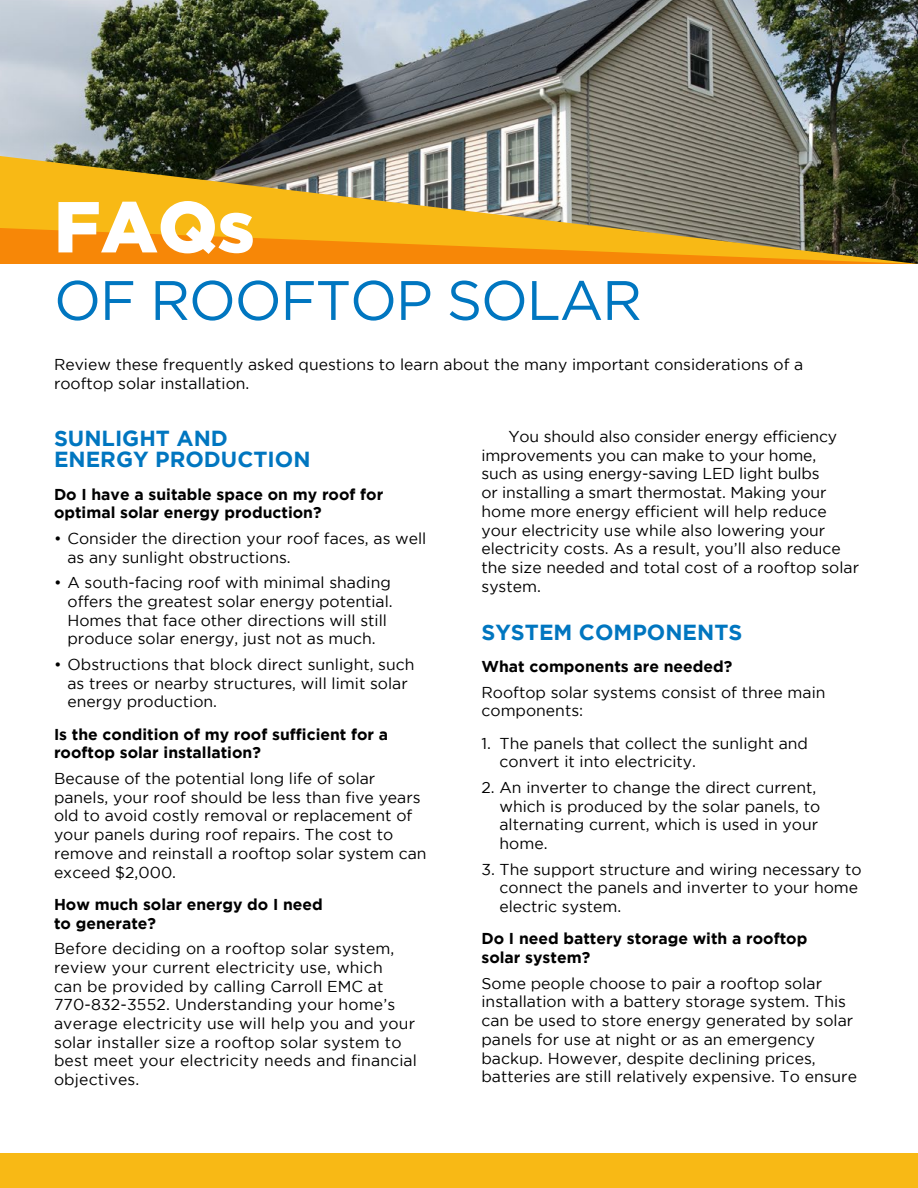
<style>
.page{position:relative;width:918px;height:1188px;background:#fff}
.page>*{position:absolute;margin:0;border:0;box-sizing:border-box;transform-origin:0 0}
.t1{font:900 72px "Gotham";color:#fff}
.t2{font:55.5px "Gotham";letter-spacing:-.025em;color:#0076c0}
.t3{font:700 21.75px/21px "Gotham";color:#0076c0}
.t4{font:15.75px/18.8px "Gotham";color:#000}
.t5{font:700 15.75px/18.8px "Gotham";color:#000}
</style>
<div class="page">
<div style="left:0;top:1154px;width:918px;height:34px;background:#f8b915"></div>
<img style="left:0;top:0;width:918px;height:156px">
<svg style="left:0;top:156px;width:918px;height:72px;background:#a08b4d"></svg>
<svg style="left:0;top:228px;width:918px;height:36px;background:#da8d14"></svg>
<h1 class="t1" style="left:54px;top:185px;width:202px">FAQs</h1>
<h2 class="t2" style="left:54px;top:270px;width:590px">OF ROOFTOP SOLAR</h2>
<p class="t4" style="left:54px;top:355px;width:751px">Review these frequently asked questions to learn about the many important considerations of a rooftop solar installation.</p>
<h3 class="t3" style="left:54px;top:428px;width:258px">SUNLIGHT AND<br>ENERGY PRODUCTION</h3>
<p class="t5" style="left:54px;top:484px;width:331px">Do I have a suitable space on my roof for optimal solar energy production?</p>
<p class="t4" style="left:67px;top:529px;width:360px;text-indent:-13px">• Consider the direction your roof faces, as well as any sunlight obstructions.</p>
<p class="t4" style="left:67px;top:573px;width:327px;text-indent:-13px">• A south-facing roof with minimal shading offers the greatest solar energy potential.<br>Homes that face other directions will still produce solar energy, just not as much.</p>
<p class="t4" style="left:67px;top:655px;width:349px;text-indent:-13px">• Obstructions that block direct sunlight, such as trees or nearby structures, will limit solar energy production.</p>
<p class="t5" style="left:54px;top:724px;width:336px">Is the condition of my roof sufficient for a rooftop solar installation?</p>
<p class="t4" style="left:54px;top:769px;width:374px">Because of the potential long life of solar panels, your roof should be less than five years old to avoid costly removal or replacement of your panels during roof repairs. The cost to remove and reinstall a rooftop solar system can exceed $2,000.</p>
<p class="t5" style="left:54px;top:894px;width:270px">How much solar energy do I need to generate?</p>
<p class="t4" style="left:54px;top:939px;width:365px">Before deciding on a rooftop solar system, review your current electricity use, which<br>can be provided by calling Carroll EMC at 770-832-3552. Understanding your home’s average electricity use will help you and your solar installer size a rooftop solar system to best meet your electricity needs and fi nancial objectives.</p>
<p class="t4" style="left:482px;top:427px;width:379px;text-indent:27px">You should also consider energy efficiency improvements you can make to your home,<br>such as using energy-saving LED light bulbs<br>or installing a smart thermostat. Making your home more energy efficient will help reduce your electricity use while also lowering your electricity costs. As a result, you’ll also reduce the size needed and total cost of a rooftop solar system.</p>
<h3 class="t3" style="left:482px;top:621px;width:262px">SYSTEM COMPONENTS</h3>
<p class="t5" style="left:482px;top:657px;width:252px">What components are needed?</p>
<p class="t4" style="left:482px;top:683px;width:346px">Rooftop solar systems consist of three main components:</p>
<p class="t4" style="left:500px;top:734px;width:310px;text-indent:-18px">1. The panels that collect the sunlight and convert it into electricity.</p>
<p class="t4" style="left:500px;top:778px;width:322px;text-indent:-18px">2. An inverter to change the direct current, which is produced by the solar panels, to alternating current, which is used in your home.</p>
<p class="t4" style="left:500px;top:860px;width:364px;text-indent:-18px">3. The support structure and wiring necessary to connect the panels and inverter to your home electric system.</p>
<p class="t5" style="left:482px;top:929px;width:327px">Do I need battery storage with a rooftop solar system?</p>
<p class="t4" style="left:482px;top:974px;width:377px">Some people choose to pair a rooftop solar installation with a battery storage system. This can be used to store energy generated by solar panels for use at night or as an emergency backup. However, despite declining prices, batteries are still relatively expensive. To ensure</p>
</div>
